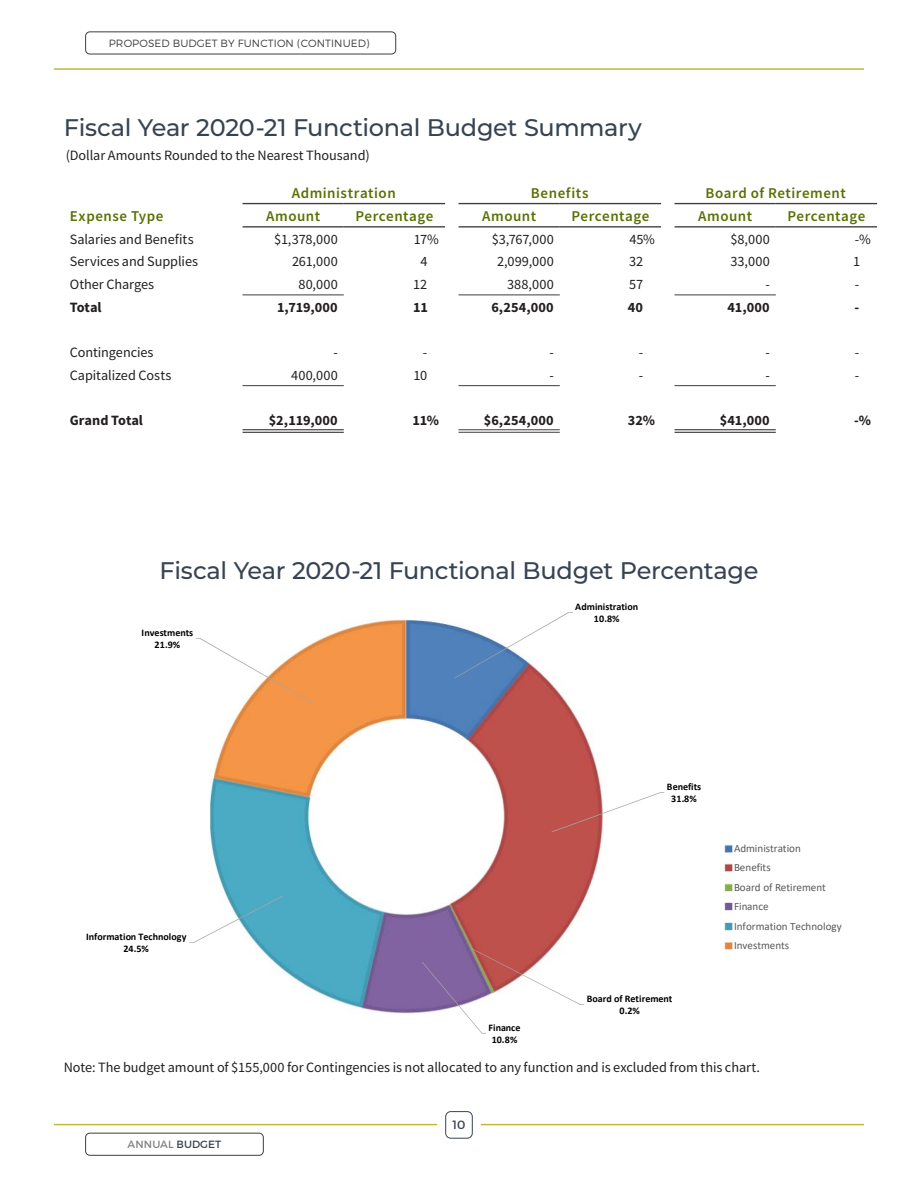
<style>
.page{position:relative;width:918px;height:1188px;background:#fff}
.page>*{position:absolute;margin:0;border:0;box-sizing:border-box;transform-origin:0 0}
.Graph_heading{font:500 24px "Montserrat";letter-spacing:-.015em;color:#374354}
.t1{font:700 16.5px "Calibri";letter-spacing:.03em;color:#000}
.Table_Head_-_Summ{font:600 15px "Source Sans Pro";letter-spacing:.035em;color:#597003}
.Table{font:14.25px "Source Sans Pro";letter-spacing:-.005em;color:#231f20}
.Table-2{font:700 14.25px "Source Sans Pro";color:#231f20}
.t2{font:12px "Montserrat";color:#374354}
.t3{font:11.1px/19.4px "Calibri";color:#595959}
.t4{font:300 10.5px "Montserrat";letter-spacing:.01em;color:#3e3e3f}
.t5{font:10.5px "Montserrat";letter-spacing:.01em;color:#808285}
.t6{font:700 10.05px/12.3px "Calibri";color:#000;text-align:center}
.s1{color:#374354}
</style>
<div class="page">
<hr style="left:243px;top:385px;width:101px;height:1px;background:#3e3e3f">
<hr style="left:459px;top:385px;width:101px;height:1px;background:#3e3e3f">
<hr style="left:675px;top:385px;width:101px;height:1px;background:#3e3e3f">
<hr style="left:243px;top:203px;width:101px;height:1px;background:#3e3e3f">
<hr style="left:344px;top:203px;width:101px;height:1px;background:#3e3e3f">
<hr style="left:459px;top:203px;width:101px;height:1px;background:#3e3e3f">
<hr style="left:560px;top:203px;width:101px;height:1px;background:#3e3e3f">
<hr style="left:675px;top:203px;width:101px;height:1px;background:#3e3e3f">
<hr style="left:776px;top:203px;width:101px;height:1px;background:#3e3e3f">
<hr style="left:243px;top:226px;width:101px;height:2px;background:#3e3e3f">
<hr style="left:344px;top:226px;width:101px;height:2px;background:#3e3e3f">
<hr style="left:459px;top:226px;width:101px;height:2px;background:#3e3e3f">
<hr style="left:560px;top:226px;width:101px;height:2px;background:#3e3e3f">
<hr style="left:675px;top:226px;width:101px;height:2px;background:#3e3e3f">
<hr style="left:776px;top:226px;width:101px;height:2px;background:#3e3e3f">
<hr style="left:243px;top:430px;width:101px;height:1px;background:#231f20">
<hr style="left:243px;top:432px;width:101px;height:1px;background:#231f20">
<hr style="left:459px;top:430px;width:101px;height:1px;background:#3e3e3f">
<hr style="left:459px;top:432px;width:101px;height:1px;background:#3e3e3f">
<hr style="left:675px;top:430px;width:101px;height:1px;background:#231f20">
<hr style="left:675px;top:432px;width:101px;height:1px;background:#231f20">
<hr style="left:243px;top:294px;width:101px;height:1px;background:#3e3e3f">
<hr style="left:459px;top:294px;width:101px;height:1px;background:#3e3e3f">
<hr style="left:675px;top:294px;width:101px;height:1px;background:#3e3e3f">
<svg style="left:189px;top:612px;width:476px;height:422px"></svg>
<svg style="left:724px;top:845px;width:9px;height:105px"></svg>
<hr style="left:54px;top:68px;width:810px;height:2px;background:#c5b73c">
<div style="left:85px;top:1133px;width:179px;height:22px;border:1px solid #3e3e3f;border-radius:4px"></div>
<div style="left:85px;top:32px;width:311px;height:22px;border:1px solid #3e3e3f;border-radius:4px"></div>
<hr style="left:54px;top:1124px;width:810px;height:1px;background:#c5b73c">
<div style="left:437px;top:1103px;width:44px;height:43px;background:#fff;border-radius:50%"></div>
<div style="left:446px;top:1111px;width:26px;height:27px;border:1px solid #374354;border-radius:5px"></div>
<p class="t4" style="left:109px;top:37px;width:262px">PROPOSED BUDGET BY FUNCTION (CONTINUED)</p>
<p class="Graph_heading" style="left:64px;top:110px;width:580px">Fiscal Year 2020-21 Functional Budget Summary</p>
<p class="Table" style="left:66px;top:147px;width:305px">(Dollar Amounts Rounded to the Nearest Thousand)</p>
<p class="Table_Head_-_Summ" style="left:292px;top:183px;width:105px">Administration</p>
<p class="Table_Head_-_Summ" style="left:531px;top:183px;width:59px">Benefits</p>
<p class="Table_Head_-_Summ" style="left:706px;top:183px;width:142px">Board of Retirement</p>
<p class="Table_Head_-_Summ" style="left:70px;top:206px;width:95px">Expense Type</p>
<p class="Table_Head_-_Summ" style="left:266px;top:206px;width:56px">Amount</p>
<p class="Table_Head_-_Summ" style="left:356px;top:206px;width:79px">Percentage</p>
<p class="Table_Head_-_Summ" style="left:482px;top:206px;width:56px">Amount</p>
<p class="Table_Head_-_Summ" style="left:572px;top:206px;width:79px">Percentage</p>
<p class="Table_Head_-_Summ" style="left:698px;top:206px;width:56px">Amount</p>
<p class="Table_Head_-_Summ" style="left:788px;top:206px;width:79px">Percentage</p>
<p class="Table" style="left:70px;top:230px;width:125px">Salaries and Benefits</p>
<p class="Table" style="left:274px;top:230px;width:65px">$1,378,000</p>
<p class="Table" style="left:414px;top:230px;width:27px">17%</p>
<p class="Table" style="left:492px;top:230px;width:64px">$3,767,000</p>
<p class="Table" style="left:629px;top:230px;width:27px">45%</p>
<p class="Table" style="left:730px;top:230px;width:41px">$8,000</p>
<p class="Table" style="left:855px;top:230px;width:18px">-%</p>
<p class="Table" style="left:70px;top:252px;width:130px">Services and Supplies</p>
<p class="Table" style="left:292px;top:252px;width:47px">261,000</p>
<p class="Table" style="left:420px;top:252px;width:9px">4</p>
<p class="Table" style="left:497px;top:252px;width:58px">2,099,000</p>
<p class="Table" style="left:629px;top:252px;width:16px">32</p>
<p class="Table" style="left:730px;top:252px;width:41px">33,000</p>
<p class="Table" style="left:853px;top:252px;width:9px">1</p>
<p class="Table" style="left:70px;top:275px;width:86px">Other Charges</p>
<p class="Table" style="left:299px;top:275px;width:41px">80,000</p>
<p class="Table" style="left:413px;top:275px;width:16px">12</p>
<p class="Table" style="left:507px;top:275px;width:48px">388,000</p>
<p class="Table" style="left:629px;top:275px;width:16px">57</p>
<p class="Table" style="left:765px;top:275px;width:6px">-</p>
<p class="Table" style="left:855px;top:275px;width:6px">-</p>
<p class="Table-2" style="left:70px;top:298px;width:33px">Total</p>
<p class="Table-2" style="left:277px;top:298px;width:62px">1,719,000</p>
<p class="Table-2" style="left:413px;top:298px;width:16px">11</p>
<p class="Table-2" style="left:491px;top:298px;width:64px">6,254,000</p>
<p class="Table-2" style="left:628px;top:298px;width:17px">40</p>
<p class="Table-2" style="left:728px;top:298px;width:44px">41,000</p>
<p class="Table-2" style="left:855px;top:298px;width:6px">-</p>
<p class="Table" style="left:70px;top:343px;width:85px">Contingencies</p>
<p class="Table" style="left:333px;top:343px;width:6px">-</p>
<p class="Table" style="left:423px;top:343px;width:6px">-</p>
<p class="Table" style="left:549px;top:343px;width:6px">-</p>
<p class="Table" style="left:639px;top:343px;width:6px">-</p>
<p class="Table" style="left:765px;top:343px;width:6px">-</p>
<p class="Table" style="left:855px;top:343px;width:6px">-</p>
<p class="Table" style="left:70px;top:366px;width:103px">Capitalized Costs</p>
<p class="Table" style="left:291px;top:366px;width:48px">400,000</p>
<p class="Table" style="left:413px;top:366px;width:15px">10</p>
<p class="Table" style="left:549px;top:366px;width:6px">-</p>
<p class="Table" style="left:639px;top:366px;width:6px">-</p>
<p class="Table" style="left:765px;top:366px;width:6px">-</p>
<p class="Table" style="left:855px;top:366px;width:6px">-</p>
<p class="Table-2" style="left:70px;top:411px;width:75px">Grand Total</p>
<p class="Table-2" style="left:269px;top:411px;width:71px">$2,119,000</p>
<p class="Table-2" style="left:413px;top:411px;width:28px">11%</p>
<p class="Table-2" style="left:484px;top:411px;width:71px">$6,254,000</p>
<p class="Table-2" style="left:628px;top:411px;width:29px">32%</p>
<p class="Table-2" style="left:720px;top:411px;width:51px">$41,000</p>
<p class="Table-2" style="left:854px;top:411px;width:18px">-%</p>
<p class="Graph_heading" style="left:160px;top:554px;width:600px">Fiscal Year 2020-21 Functional Budget Percentage</p>
<p class="t1" style="left:302px;top:560px;width:402px">FISCAL YEAR 2020‐21 PROPOSED BUDGET BY FUNCTION</p>
<p class="t6" style="left:142px;top:626px;width:53px">Investments<br>21.9%</p>
<p class="t6" style="left:86px;top:930px;width:102px">Information Technology<br>24.5%</p>
<p class="t6" style="left:575px;top:600px;width:65px">Administration<br>10.8%</p>
<p class="t6" style="left:489px;top:1021px;width:34px">Finance<br>10.8%</p>
<p class="t6" style="left:667px;top:780px;width:36px">Benefits<br>31.8%</p>
<p class="t6" style="left:587px;top:992px;width:87px">Board of Retirement<br>0.2%</p>
<p class="t3" style="left:734px;top:838px;width:109px">Administration<br>Benefits<br>Board of Retirement<br>Finance<br>Information Technology<br>Investments</p>
<p class="Table" style="left:64px;top:1058px;width:698px">Note: The budget amount of $155,000 for Contingencies is not allocated to any function and is excluded from this chart.</p>
<p class="t5" style="left:128px;top:1138px;width:95px">ANNUAL <span class="s1">BUDGET</span></p>
<p class="t2" style="left:453px;top:1117px;width:14px">10</p>
</div>
